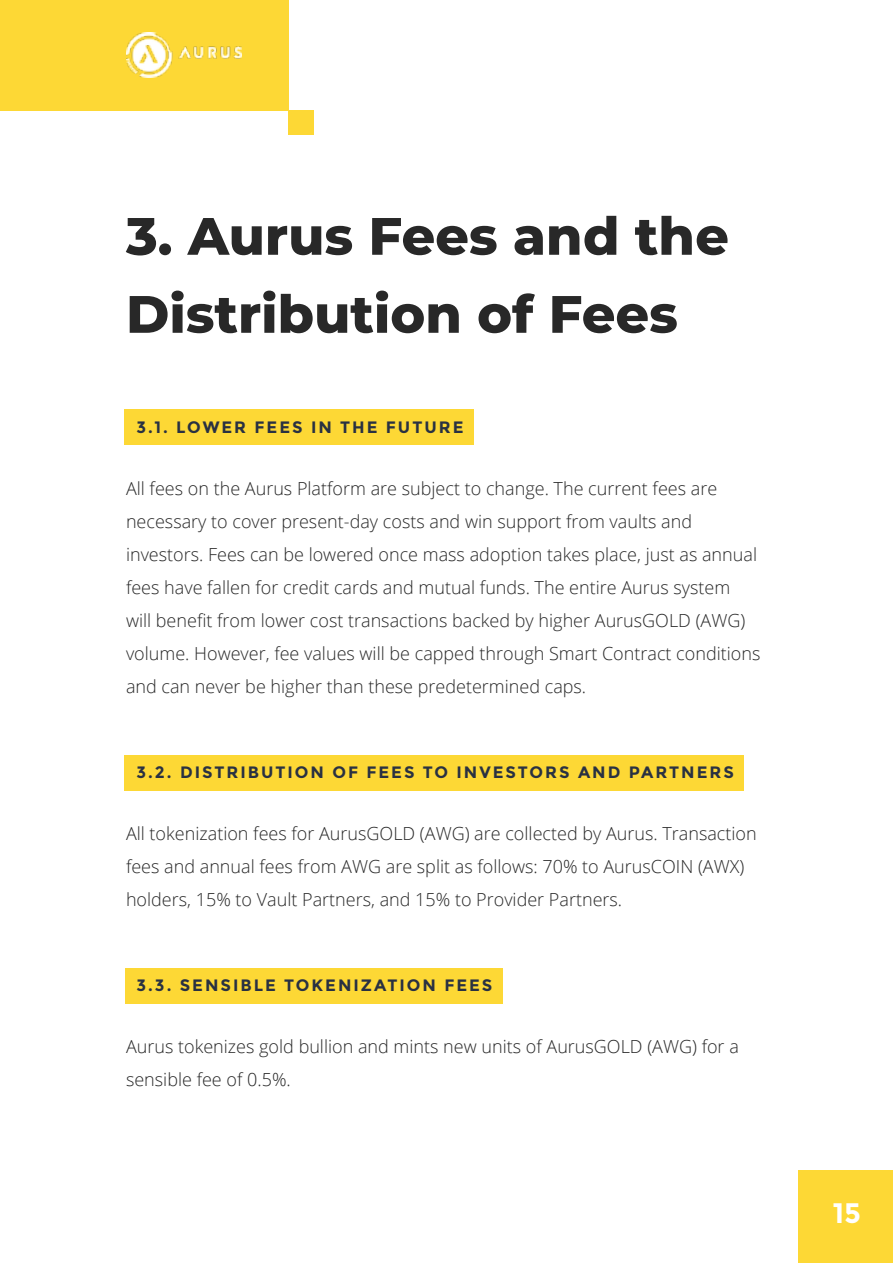
<style>
.page{position:relative;width:893px;height:1263px;background:#fff}
.page>*{position:absolute;margin:0;border:0;box-sizing:border-box;transform-origin:0 0}
.t1{font:800 52.5px/78px "Montserrat";color:#282828}
.t2{font:700 28.2px "Montserrat";color:#fff}
.t3{font:300 18px/33px "Open Sans";color:#282828}
.t4{font:700 16.5px "Montserrat";letter-spacing:.12em;color:#293142}
</style>
<div class="page">
<div style="left:798px;top:1170px;width:95px;height:93px;background:#fdd835"></div>
<div style="left:0;top:0;width:288px;height:110px;background:#fdd835"></div>
<div style="left:288px;top:110px;width:25px;height:25px;background:#fdd835"></div>
<img style="left:126px;top:32px;width:115px;height:46px">
<div style="left:124px;top:410px;width:349px;height:35px;background:#fdd835"></div>
<div style="left:124px;top:755px;width:620px;height:35px;background:#fdd835"></div>
<div style="left:124px;top:968px;width:378px;height:35px;background:#fdd835"></div>
<h1 class="t1" style="left:126px;top:194px;width:604px">3. Aurus Fees and the<br>Distribution of Fees</h1>
<p class="t4" style="left:136px;top:418px;width:328px">3.1. LOWER FEES IN THE FUTURE</p>
<p class="t3" style="left:126px;top:471px;width:636px">All fees on the Aurus Platform are subject to change. The current fees are necessary to cover present-day costs and win support from vaults and investors. Fees can be lowered once mass adoption takes place, just as annual fees have fallen for credit cards and mutual funds. The entire Aurus system<br>will benefit from lower cost transactions backed by higher AurusGOLD (AWG) volume. However, fee values will be capped through Smart Contract conditions and can never be higher than these predetermined caps.</p>
<p class="t4" style="left:136px;top:763px;width:599px">3.2. DISTRIBUTION OF FEES TO INVESTORS AND PARTNERS</p>
<p class="t3" style="left:126px;top:816px;width:632px">All tokenization fees for AurusGOLD (AWG) are collected by Aurus. Transaction fees and annual fees from AWG are split as follows: 70% to AurusCOIN (AWX) holders, 15% to Vault Partners, and 15% to Provider Partners.</p>
<p class="t4" style="left:136px;top:976px;width:357px">3.3. SENSIBLE TOKENIZATION FEES</p>
<p class="t3" style="left:126px;top:1029px;width:614px">Aurus tokenizes gold bullion and mints new units of AurusGOLD (AWG) for a sensible fee of 0.5%.</p>
<h2 class="t2" style="left:833px;top:1196px;width:30px">15</h2>
</div>
